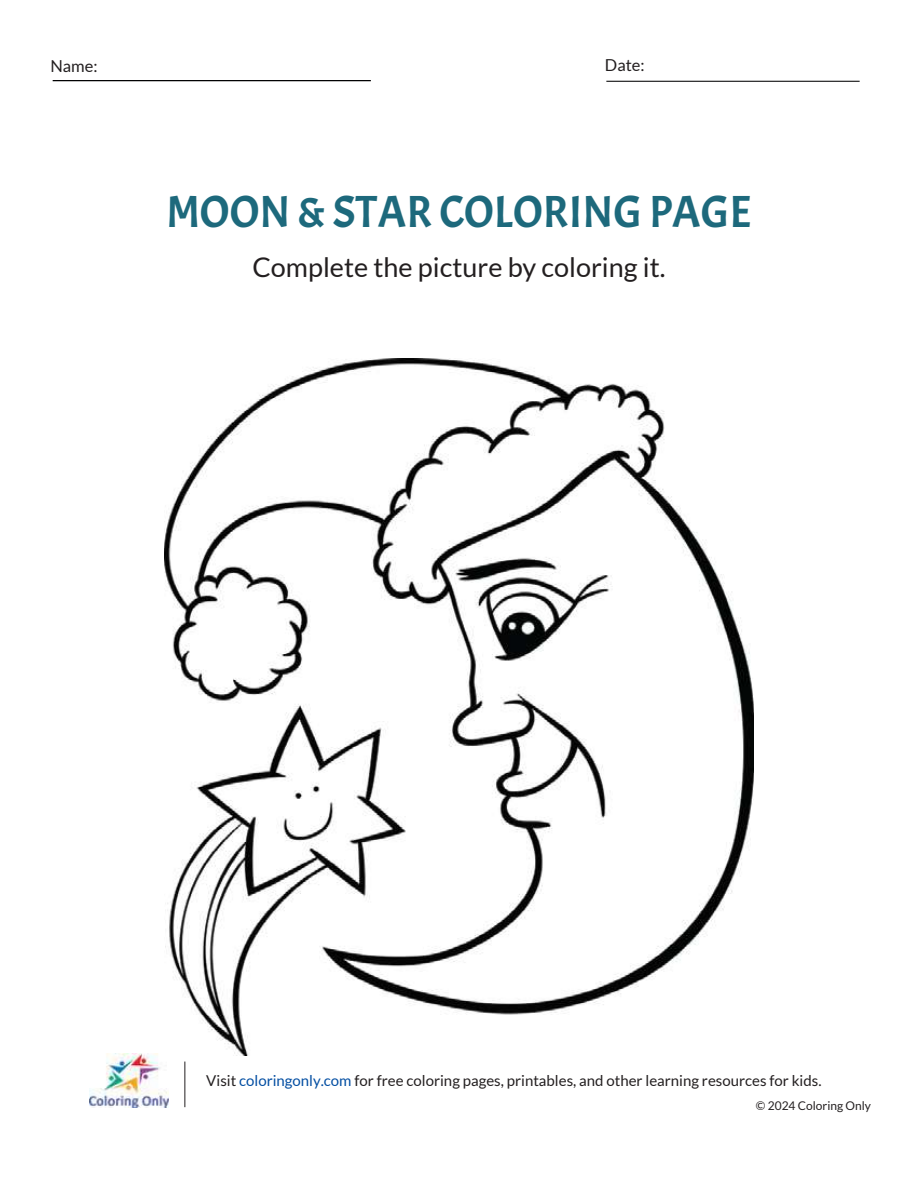
<style>
.page{position:relative;width:918px;height:1188px;background:#fff}
.page>*{position:absolute;margin:0;border:0;box-sizing:border-box;transform-origin:0 0}
.t1{font:45px "Acme";color:#1d697c}
.t2{font:27px "Lato";color:#231f20}
.t3{font:16.5px "Lato";color:#231f20}
.t4{font:15px "Lato";color:#231f20}
.t5{font:12px "Lato";color:#231f20}
.s1{color:#034ea2}
</style>
<div class="page">
<hr style="left:53px;top:80px;width:318px;height:1px;background:#000002">
<hr style="left:606px;top:81px;width:254px;height:1px;background:#000002">
<img style="left:89px;top:1054px;width:79px;height:53px">
<hr style="left:184px;top:1062px;width:1px;height:45px;background:#231f20">
<img style="left:164px;top:359px;width:590px;height:697px">
<p class="t3" style="left:50px;top:56px;width:49px">Name:</p>
<p class="t3" style="left:605px;top:56px;width:41px">Date:</p>
<h1 class="t1" style="left:166px;top:183px;width:587px">MOON &amp; STAR COLORING PAGE</h1>
<h2 class="t2" style="left:252px;top:253px;width:415px">Complete the picture by coloring it.</h2>
<p class="t4" style="left:206px;top:1072px;width:617px">Visit <span class="s1">coloringonly.com</span> for free coloring pages, printables, and other learning resources for kids.</p>
<p class="t5" style="left:756px;top:1099px;width:117px">© 2024 Coloring Only</p>
</div>
